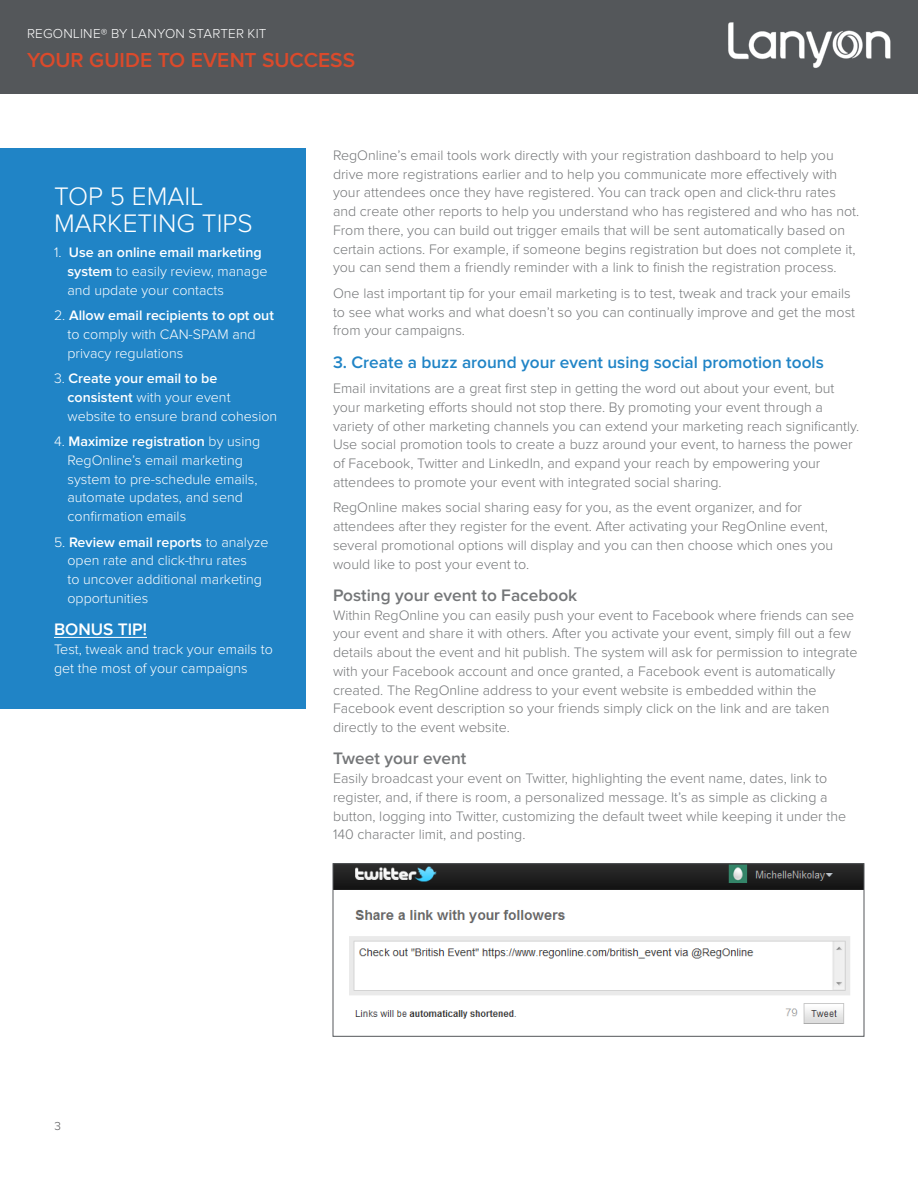
<style>
.page{position:relative;width:918px;height:1188px;background:#fff}
.page>*{position:absolute;margin:0;border:0;box-sizing:border-box;transform-origin:0 0}
.t1{font:300 26.25px/26.2px "Proxima Nova";color:#fff}
.t2{font:600 21px "Proxima Nova";color:#db4a2b}
.t3{font:600 17.25px "Proxima Nova";color:#2084c6}
.t4{font:600 17.25px "Proxima Nova";color:#747678}
.t5{font:600 17.25px "Proxima Nova";color:#fff}
.t6{font:300 14.25px/18.8px "Proxima Nova";color:#747678}
.t7{font:300 14.25px/18.8px "Proxima Nova";color:#fff}
.t8{font:300 13.5px "Proxima Nova";letter-spacing:.015em;color:#fff}
.t9{font:300 12px "Proxima Nova";color:#535355}
.s1{font-weight:600}
</style>
<div class="page">
<div style="left:0;top:0;width:918px;height:94px;background:#54575a"></div>
<img style="left:728px;top:22px;width:163px;height:46px">
<div style="left:0;top:148px;width:306px;height:561px;background:#2084c6"></div>
<hr style="left:54px;top:637px;width:93px;height:1px;background:#fff">
<img style="left:335px;top:865px;width:527px;height:159px">
<div style="left:333px;top:863px;width:531px;height:173px;border:1px solid #54575a"></div>
<p class="t8" style="left:27px;top:27px;width:241px">REGONLINE® BY LANYON STARTER KIT</p>
<h2 class="t2" style="left:27px;top:48px;width:330px">YOUR GUIDE TO EVENT SUCCESS</h2>
<p class="t1" style="left:54px;top:185px;width:200px">TOP 5 EMAIL<br>MARKETING TIPS</p>
<p class="t7" style="left:68px;top:244px;width:202px;text-indent:-14px">1. <span class="s1">Use an online email marketing system</span> to easily review, manage and update your contacts</p>
<p class="t7" style="left:68px;top:307px;width:208px;text-indent:-14px">2. <span class="s1">Allow email recipients to opt out </span>to comply with CAN-SPAM and privacy regulations</p>
<p class="t7" style="left:68px;top:370px;width:211px;text-indent:-14px">3. <span class="s1">Create your email to be consistent</span> with your event website to ensure brand cohesion</p>
<p class="t7" style="left:68px;top:433px;width:194px;text-indent:-14px">4. <span class="s1">Maximize registration</span> by using<br>RegOnline’s email marketing system to pre-schedule emails, automate updates, and send confirmation emails</p>
<p class="t7" style="left:68px;top:533px;width:203px;text-indent:-14px">5. <span class="s1">Review email reports</span> to analyze open rate and click-thru rates<br>to uncover additional marketing opportunities</p>
<p class="t5" style="left:54px;top:619px;width:95px">BONUS TIP!</p>
<p class="t7" style="left:54px;top:640px;width:220px">Test, tweak and track your emails to get the most of your campaigns</p>
<p class="t6" style="left:333px;top:146px;width:528px">RegOnline’s email tools work directly with your registration dashboard to help you drive more registrations earlier and to help you communicate more effectively with your attendees once they have registered. You can track open and click-thru rates and create other reports to help you understand who has registered and who has not.<br>From there, you can build out trigger emails that will be sent automatically based on certain actions. For example, if someone begins registration but does not complete it, you can send them a friendly reminder with a link to finish the registration process.</p>
<p class="t6" style="left:333px;top:284px;width:524px">One last important tip for your email marketing is to test, tweak and track your emails to see what works and what doesn’t so you can continually improve and get the most from your campaigns.</p>
<p class="t3" style="left:333px;top:352px;width:492px">3. Create a buzz around your event using social promotion tools</p>
<p class="t6" style="left:333px;top:379px;width:528px">Email invitations are a great first step in getting the word out about your event, but your marketing efforts should not stop there. By promoting your event through a variety of other marketing channels you can extend your marketing reach significantly.<br>Use social promotion tools to create a buzz around your event, to harness the power of Facebook, Twitter and LinkedIn, and expand your reach by empowering your attendees to promote your event with integrated social sharing.</p>
<p class="t6" style="left:333px;top:499px;width:502px">RegOnline makes social sharing easy for you, as the event organizer, and for attendees after they register for the event. After activating your RegOnline event, several promotional options will display and you can then choose which ones you would like to post your event to.</p>
<p class="t4" style="left:333px;top:585px;width:246px">Posting your event to Facebook</p>
<p class="t6" style="left:333px;top:606px;width:526px">Within RegOnline you can easily push your event to Facebook where friends can see your event and share it with others. After you activate your event, simply fill out a few details about the event and hit publish. The system will ask for permission to integrate with your Facebook account and once granted, a Facebook event is automatically created. The RegOnline address to your event website is embedded within the Facebook event description so your friends simply click on the link and are taken directly to the event website.</p>
<p class="t4" style="left:333px;top:749px;width:135px">Tweet your event</p>
<p class="t6" style="left:333px;top:769px;width:515px">Easily broadcast your event on Twitter, highlighting the event name, dates, link to register, and, if there is room, a personalized message. It’s as simple as clicking a button, logging into Twitter, customizing the default tweet while keeping it under the 140 character limit, and posting.</p>
<p class="t9" style="left:55px;top:1120px;width:8px">3</p>
</div>
